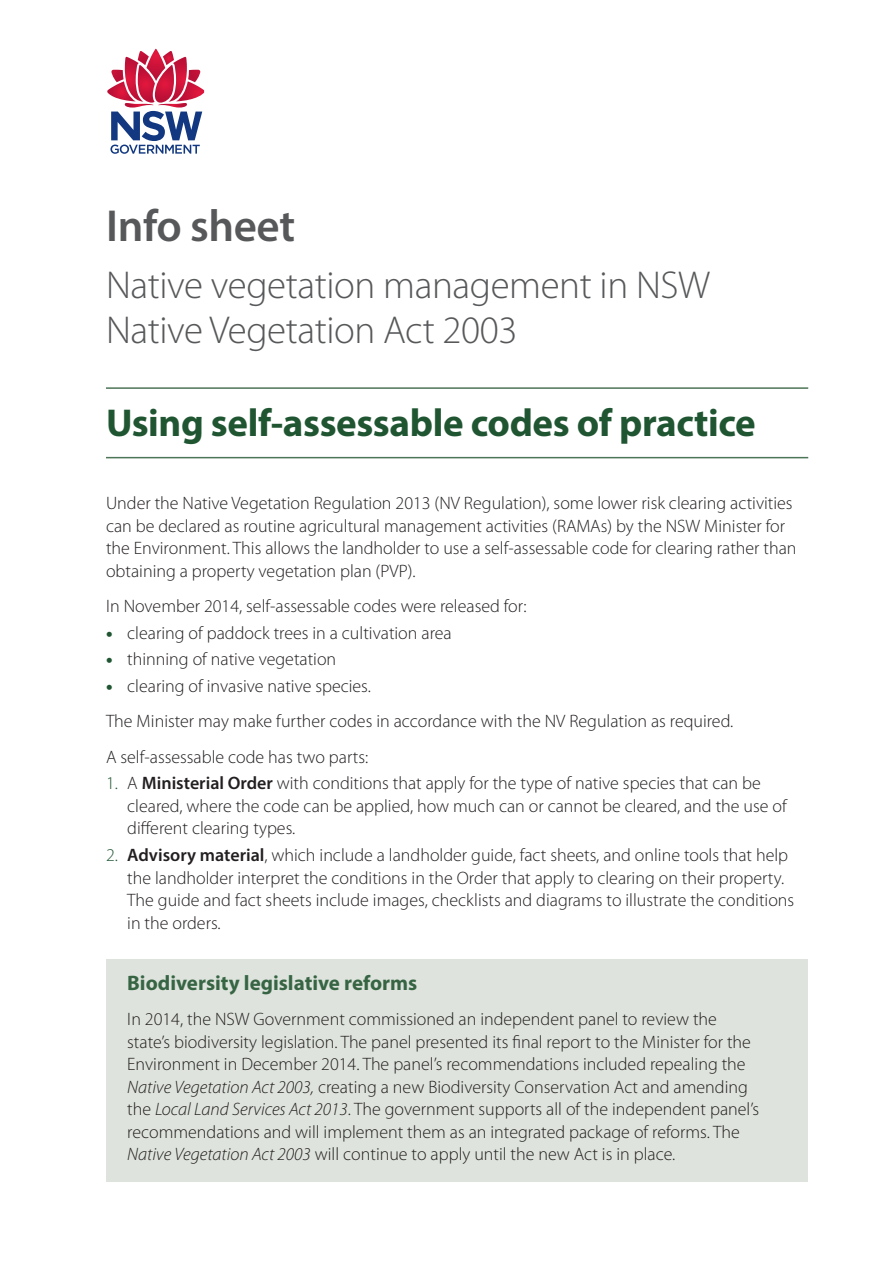
<style>
.page{position:relative;width:893px;height:1263px;background:#fff}
.page>*{position:absolute;margin:0;border:0;box-sizing:border-box;transform-origin:0 0}
.Series_title{font:600 45px "Myriad Pro";letter-spacing:-.01em;color:#57585a}
.SeriesSubTitle_1{font:300 39px "Myriad Pro";letter-spacing:-.01em;color:#57585a}
.t1{font:700 39px "Myriad Pro";letter-spacing:-.01em;color:#205532}
.Box_heading{font:700 21px "Myriad Pro";color:#376544}
.Box_text{font:300 18px/22.5px "Myriad Pro";color:#231f20}
.Normal_first_para{font:300 18px/22.5px "Myriad Pro";color:#231f20}
.s1{font-weight:900;color:#205532}
.s2{color:#205532}
.s3{font-weight:600}
.s4{font-style:italic}
</style>
<div class="page">
<div style="left:106px;top:959px;width:701px;height:222px;background:#dee4dd"></div>
<hr style="left:106px;top:387px;width:702px;height:2px;background:#4d7557">
<hr style="left:106px;top:457px;width:702px;height:1px;background:#4d7557">
<svg style="left:107px;top:48px;width:97px;height:106px"></svg>
<p class="Series_title" style="left:106px;top:197px;width:191px">Info sheet</p>
<p class="SeriesSubTitle_1" style="left:106px;top:264px;width:606px">Native vegetation management in NSW</p>
<p class="SeriesSubTitle_1" style="left:106px;top:309px;width:413px">Native Vegetation Act 2003</p>
<p class="t1" style="left:106px;top:397px;width:651px">Using self-assessable codes of practice</p>
<p class="Normal_first_para" style="left:106px;top:492px;width:692px">Under the Native Vegetation Regulation 2013 (NV Regulation), some lower risk clearing activities can be declared as routine agricultural management activities (RAMAs) by the NSW Minister for the Environment. This allows the landholder to use a self-assessable code for clearing rather than obtaining a property vegetation plan (PVP).</p>
<p class="Box_text" style="left:106px;top:595px;width:422px">In November 2014, self-assessable codes were released for:</p>
<p class="Box_text" style="left:106px;top:622px;width:347px"><span class="s1">•</span> clearing of paddock trees in a cultivation area</p>
<p class="Box_text" style="left:106px;top:648px;width:232px"><span class="s1">•</span> thinning of native vegetation</p>
<p class="Box_text" style="left:106px;top:675px;width:266px"><span class="s1">•</span> clearing of invasive native species.</p>
<p class="Box_text" style="left:106px;top:710px;width:629px">The Minister may make further codes in accordance with the NV Regulation as required.</p>
<p class="Box_text" style="left:106px;top:746px;width:264px">A self-assessable code has two parts:</p>
<p class="Box_text" style="left:127px;top:772px;width:661px;text-indent:-21px"><span class="s2">1.</span> A <span class="s3">Ministerial Order</span> with conditions that apply for the type of native species that can be cleared, where the code can be applied, how much can or cannot be cleared, and the use of different clearing types.</p>
<p class="Box_text" style="left:127px;top:844px;width:668px;text-indent:-21px"><span class="s2">2.</span> <span class="s3">Advisory material</span>, which include a landholder guide, fact sheets, and online tools that help the landholder interpret the conditions in the Order that apply to clearing on their property.<br>The guide and fact sheets include images, checklists and diagrams to illustrate the conditions in the orders.</p>
<p class="Box_heading" style="left:127px;top:969px;width:292px">Biodiversity legislative reforms</p>
<p class="Box_text" style="left:127px;top:1008px;width:633px">In 2014, the NSW Government commissioned an independent panel to review the state’s biodiversity legislation. The panel presented its final report to the Minister for the Environment in December 2014. The panel’s recommendations included repealing the <span class="s4">Native Vegetation Act 2003,</span> creating a new Biodiversity Conservation Act and amending the <span class="s4">Local Land Services Act 2013</span>. The government supports all of the independent panel’s recommendations and will implement them as an integrated package of reforms. The <span class="s4">Native Vegetation Act 2003</span> will continue to apply until the new Act is in place.</p>
</div>
